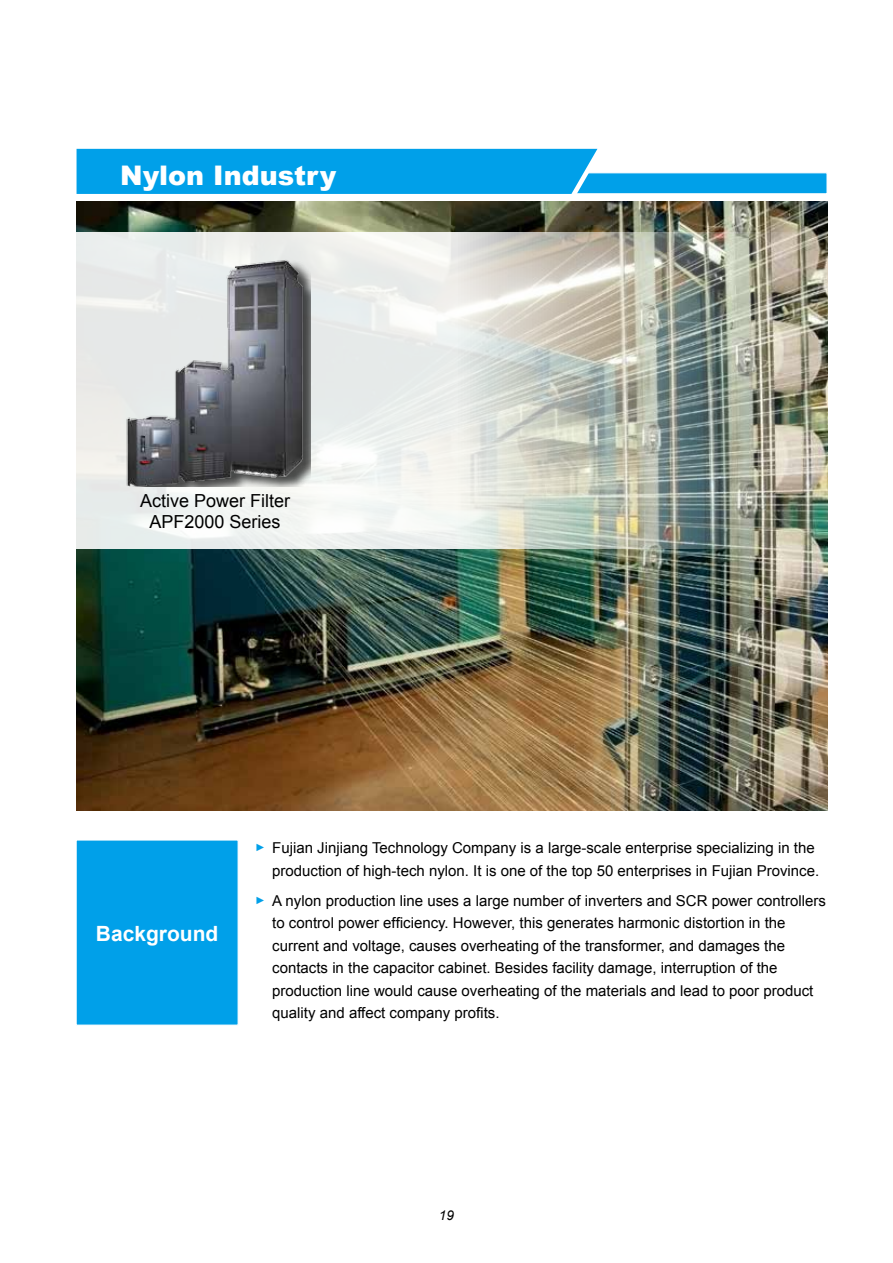
<style>
.page{position:relative;width:893px;height:1263px;background:#fff}
.page>*{position:absolute;margin:0;border:0;box-sizing:border-box;transform-origin:0 0}
.t1{font:900 27px "Arial";color:#fff}
.t2{font:700 21px "Arial";color:#fff}
.t3{font:18px/21.6px "Arial";color:#000;text-align:center}
.t4{font:15px/22.5px "Arial";color:#000;text-align:right}
.t5{font:italic 13.5px "Arial";color:#000}
.s1{font-size:10.5px;color:#00a0e9}
</style>
<div class="page">
<div style="left:76px;top:840px;width:162px;height:185px;background:#00a0e9"></div>
<img style="left:77px;top:201px;width:750px;height:609px">
<img style="left:77px;top:232px;width:751px;height:317px">
<img style="left:120px;top:253px;width:190px;height:233px">
<div style="left:323px;top:173px;width:504px;height:21px;background:#00a0e9;border:1px solid #fff"></div>
<div style="left:77px;top:149px;width:526px;height:45px;background:#00a0e9"></div>
<h1 class="t1" style="left:120px;top:155px;width:218px">Nylon Industry</h1>
<p class="t3" style="left:140px;top:490px;width:152px">Active Power Filter<br>APF2000 Series</p>
<h2 class="t2" style="left:96px;top:919px;width:124px">Background</h2>
<p class="t4" style="left:255px;top:837px;width:565px"><span class="s1">►</span> Fujian Jinjiang Technology Company is a large-scale enterprise specializing in the production of high-tech nylon. It is one of the top 50 enterprises in Fujian Province.</p>
<p class="t4" style="left:272px;top:889px;width:555px;text-align:left;text-indent:-17px"><span class="s1">►</span> A nylon production line uses a large number of inverters and SCR power controllers to control power efficiency. However, this generates harmonic distortion in the current and voltage, causes overheating of the transformer, and damages the contacts in the capacitor cabinet. Besides facility damage, interruption of the production line would cause overheating of the materials and lead to poor product quality and affect company profits.</p>
<p class="t5" style="left:439px;top:1206px;width:17px">19</p>
</div>
